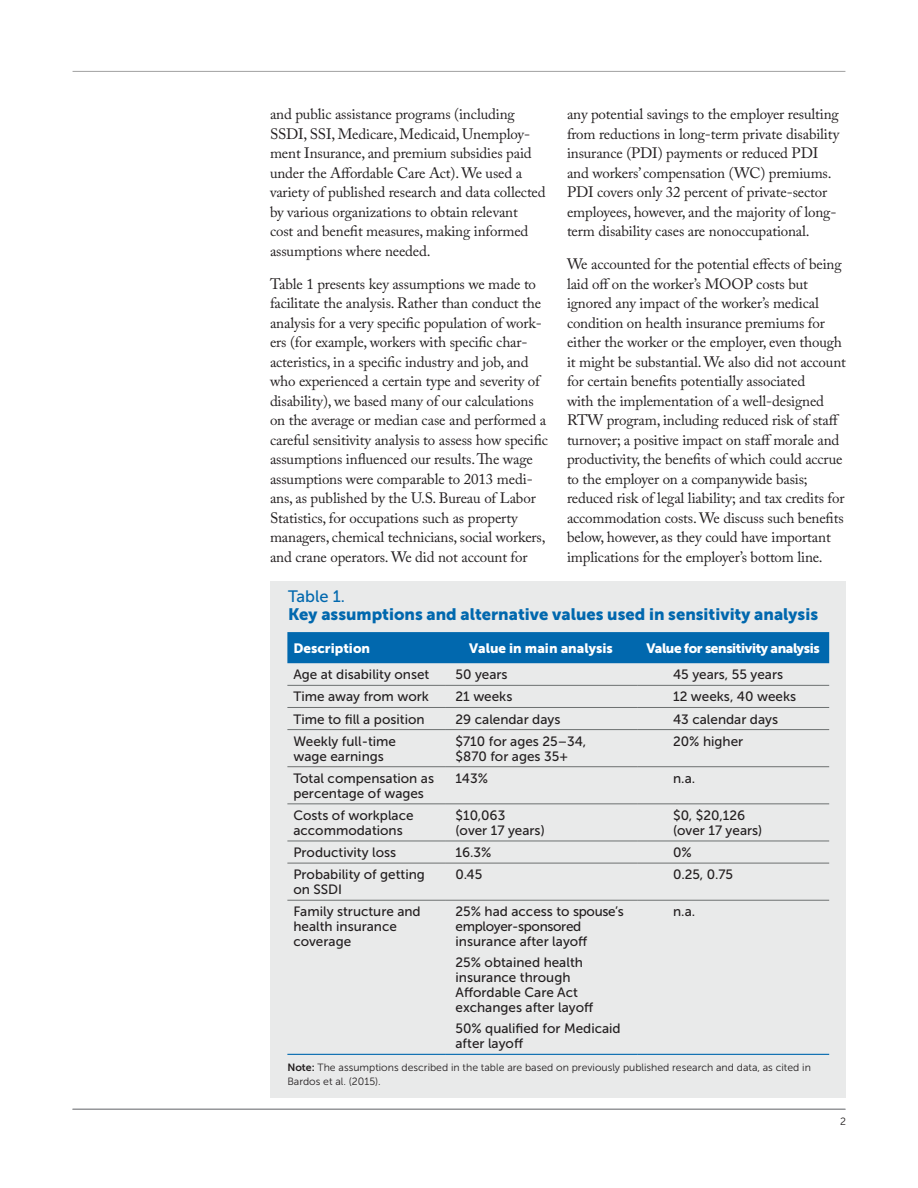
<style>
.page{position:relative;width:918px;height:1188px;background:#fff}
.page>*{position:absolute;margin:0;border:0;box-sizing:border-box;transform-origin:0 0}
.TABLE_HEADLINE___mus{font:16.5px/18px "Museo Sans 900";color:#0168ae}
.INTRODUCTION_no_bold{font:15px/19.5px "Adobe Caslon Pro";letter-spacing:-.01em;color:#231f20}
.TABLE_TEXT___museo_s{font:13.5px/15px "Museo Sans 500";color:#231f20}
.TABLE_TEXT___museo_s-2{font:13.5px "Museo Sans 900";letter-spacing:-.01em;color:#fff}
.TABLE_TEXT___museo_s-3{font:13.5px "Museo Sans 900";letter-spacing:-.03em;color:#fff}
.TABLE_FOOTNOTE___mus{font:10.5px/13.5px "Museo Sans 300";color:#231f20}
.s1{font-family:"Museo Sans 500"}
.s2{font-family:"Museo Sans 700"}
</style>
<div class="page">
<div style="left:270px;top:581px;width:576px;height:517px;background:#e9eaea"></div>
<hr style="left:73px;top:1109px;width:772px;height:1px;background:#939598">
<hr style="left:73px;top:71px;width:772px;height:1px;background:#aaa">
<div style="left:287px;top:632px;width:542px;height:31px;background:#0168ae"></div>
<hr style="left:287px;top:685px;width:158px;height:1px;background:#6c7070">
<hr style="left:445px;top:685px;width:192px;height:1px;background:#6c7070">
<hr style="left:637px;top:685px;width:192px;height:1px;background:#6c7070">
<hr style="left:287px;top:707px;width:158px;height:1px;background:#6c7070">
<hr style="left:445px;top:707px;width:192px;height:1px;background:#6c7070">
<hr style="left:637px;top:707px;width:192px;height:1px;background:#6c7070">
<hr style="left:287px;top:729px;width:158px;height:1px;background:#6c7070">
<hr style="left:445px;top:729px;width:192px;height:1px;background:#6c7070">
<hr style="left:637px;top:729px;width:192px;height:1px;background:#6c7070">
<hr style="left:287px;top:766px;width:158px;height:1px;background:#6c7070">
<hr style="left:445px;top:766px;width:192px;height:1px;background:#6c7070">
<hr style="left:637px;top:766px;width:192px;height:1px;background:#6c7070">
<hr style="left:287px;top:803px;width:158px;height:1px;background:#6c7070">
<hr style="left:445px;top:803px;width:192px;height:1px;background:#6c7070">
<hr style="left:637px;top:803px;width:192px;height:1px;background:#6c7070">
<hr style="left:287px;top:841px;width:158px;height:1px;background:#6c7070">
<hr style="left:445px;top:841px;width:192px;height:1px;background:#6c7070">
<hr style="left:637px;top:841px;width:192px;height:1px;background:#6c7070">
<hr style="left:287px;top:863px;width:158px;height:1px;background:#6c7070">
<hr style="left:445px;top:863px;width:192px;height:1px;background:#6c7070">
<hr style="left:637px;top:863px;width:192px;height:1px;background:#6c7070">
<hr style="left:287px;top:900px;width:158px;height:1px;background:#6c7070">
<hr style="left:445px;top:900px;width:192px;height:1px;background:#6c7070">
<hr style="left:637px;top:900px;width:192px;height:1px;background:#6c7070">
<hr style="left:287px;top:1054px;width:158px;height:1px;background:#0168ae">
<hr style="left:445px;top:1054px;width:192px;height:1px;background:#0168ae">
<hr style="left:637px;top:1054px;width:192px;height:1px;background:#0168ae">
<p class="INTRODUCTION_no_bold" style="left:270px;top:104px;width:277px">and public assistance programs (including SSDI, SSI, Medicare, Medicaid, Unemploy&shy;ment Insurance, and premium subsidies paid under the Affordable Care Act). We used a variety of published research and data collected by various organizations to obtain relevant<br>cost and benefit measures, making informed assumptions where needed.</p>
<p class="INTRODUCTION_no_bold" style="left:270px;top:274px;width:279px">Table 1 presents key assumptions we made to facilitate the analysis. Rather than conduct the analysis for a very specific population of work&shy;ers (for example, workers with specific char&shy;acteristics, in a specific industry and job, and who experienced a certain type and severity of disability), we based many of our calculations on the average or median case and performed a careful sensitivity analysis to assess how specific assumptions influenced our results. The wage assumptions were comparable to 2013 medi&shy;ans, as published by the U.S. Bureau of Labor Statistics, for occupations such as property managers, chemical technicians, social workers, and crane operators. We did not account for</p>
<p class="INTRODUCTION_no_bold" style="left:567px;top:104px;width:274px">any potential savings to the employer resulting from reductions in long-term private disability insurance (PDI) payments or reduced PDI and workers’ compensation (WC) premiums.<br>PDI covers only 32 percent of private-sector employees, however, and the majority of long&shy;term disability cases are nonoccupational.</p>
<p class="INTRODUCTION_no_bold" style="left:567px;top:254px;width:281px">We accounted for the potential effects of being laid off on the worker’s MOOP costs but ignored any impact of the worker’s medical condition on health insurance premiums for either the worker or the employer, even though it might be substantial. We also did not account for certain benefits potentially associated<br>with the implementation of a well-designed RTW program, including reduced risk of staff turnover; a positive impact on staff morale and productivity, the benefits of which could accrue to the employer on a companywide basis; reduced risk of legal liability; and tax credits for accommodation costs. We discuss such benefits below, however, as they could have important implications for the employer’s bottom line.</p>
<p class="TABLE_HEADLINE___mus" style="left:288px;top:587px;width:532px"><span class="s1">Table 1.<br></span>Key assumptions and alternative values used in sensitivity analysis</p>
<p class="TABLE_TEXT___museo_s-2" style="left:293px;top:640px;width:78px">Description</p>
<p class="TABLE_TEXT___museo_s-2" style="left:469px;top:640px;width:145px">Value in main analysis</p>
<p class="TABLE_TEXT___museo_s-3" style="left:646px;top:640px;width:175px">Value for sensitivity analysis</p>
<p class="TABLE_TEXT___museo_s" style="left:293px;top:667px;width:138px">Age at disability onset</p>
<p class="TABLE_TEXT___museo_s" style="left:456px;top:667px;width:54px">50 years</p>
<p class="TABLE_TEXT___museo_s" style="left:673px;top:667px;width:112px">45 years, 55 years</p>
<p class="TABLE_TEXT___museo_s" style="left:293px;top:689px;width:137px">Time away from work</p>
<p class="TABLE_TEXT___museo_s" style="left:456px;top:689px;width:58px">21 weeks</p>
<p class="TABLE_TEXT___museo_s" style="left:673px;top:689px;width:125px">12 weeks, 40 weeks</p>
<p class="TABLE_TEXT___museo_s" style="left:293px;top:711px;width:133px">Time to fill a position</p>
<p class="TABLE_TEXT___museo_s" style="left:456px;top:711px;width:106px">29 calendar days</p>
<p class="TABLE_TEXT___museo_s" style="left:673px;top:711px;width:106px">43 calendar days</p>
<p class="TABLE_TEXT___museo_s" style="left:293px;top:734px;width:104px">Weekly full-time wage earnings</p>
<p class="TABLE_TEXT___museo_s" style="left:456px;top:734px;width:132px">$710 for ages 25–34, $870 for ages 35+</p>
<p class="TABLE_TEXT___museo_s" style="left:673px;top:734px;width:72px">20% higher</p>
<p class="TABLE_TEXT___museo_s" style="left:293px;top:771px;width:142px">Total compensation as percentage of wages</p>
<p class="TABLE_TEXT___museo_s" style="left:456px;top:771px;width:34px">143%</p>
<p class="TABLE_TEXT___museo_s" style="left:673px;top:771px;width:24px">n.a.</p>
<p class="TABLE_TEXT___museo_s" style="left:293px;top:808px;width:122px">Costs of workplace accommodations</p>
<p class="TABLE_TEXT___museo_s" style="left:456px;top:808px;width:91px">$10,063<br>(over 17 years)</p>
<p class="TABLE_TEXT___museo_s" style="left:673px;top:808px;width:91px">$0, $20,126 (over 17 years)</p>
<p class="TABLE_TEXT___museo_s" style="left:293px;top:845px;width:104px">Productivity loss</p>
<p class="TABLE_TEXT___museo_s" style="left:456px;top:845px;width:37px">16.3%</p>
<p class="TABLE_TEXT___museo_s" style="left:673px;top:845px;width:20px">0%</p>
<p class="TABLE_TEXT___museo_s" style="left:293px;top:867px;width:133px">Probability of getting on SSDI</p>
<p class="TABLE_TEXT___museo_s" style="left:456px;top:867px;width:28px">0.45</p>
<p class="TABLE_TEXT___museo_s" style="left:673px;top:867px;width:61px">0.25, 0.75</p>
<p class="TABLE_TEXT___museo_s" style="left:293px;top:904px;width:129px">Family structure and health insurance coverage</p>
<p class="TABLE_TEXT___museo_s" style="left:456px;top:904px;width:170px">25% had access to spouse’s employer-sponsored insurance after layoff</p>
<p class="TABLE_TEXT___museo_s" style="left:456px;top:955px;width:139px">25% obtained health insurance through<br>Affordable Care Act exchanges after layoff</p>
<p class="TABLE_TEXT___museo_s" style="left:456px;top:1021px;width:167px">50% qualified for Medicaid after layoff</p>
<p class="TABLE_TEXT___museo_s" style="left:673px;top:904px;width:24px">n.a.</p>
<p class="TABLE_FOOTNOTE___mus" style="left:287px;top:1061px;width:525px"><span class="s2">Note:</span> The assumptions described in the table are based on previously published research and data, as cited in<br>Bardos et al. (2015).</p>
<p class="TABLE_FOOTNOTE___mus" style="left:840px;top:1115px;width:7px">2</p>
</div>
